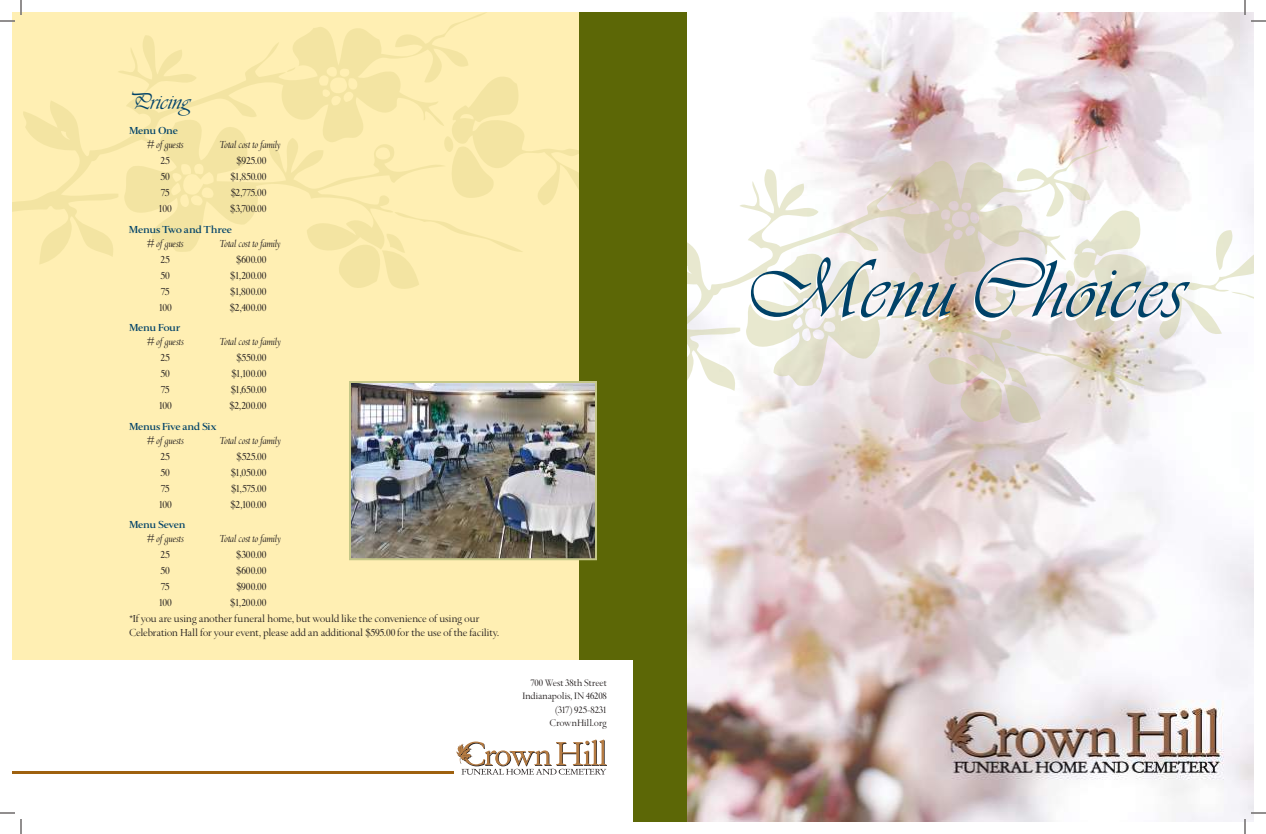
<style>
.page{position:relative;width:1266px;height:834px;background:#fff}
.page>*{position:absolute;margin:0;border:0;box-sizing:border-box;transform-origin:0 0}
.t1{font:86px "Vivaldi Std";letter-spacing:-.02em;color:#004268}
.t2{font:24px "Vivaldi Std";letter-spacing:-.03em;color:#004268}
.t3{font:12px/16px "Spectrum MT Std";letter-spacing:-.02em;color:#241f1f}
.t4{font:italic 12px "Spectrum MT Std";letter-spacing:-.03em;color:#241f1f}
.t5{font:600 12px "Spectrum MT Std";letter-spacing:-.03em;color:#004268}
.t6{font:11px/13.2px "Spectrum MT Std";letter-spacing:-.02em;color:#241f1f;text-align:right}
</style>
<div class="page">
<div style="left:12px;top:12px;width:633px;height:648px;background:#ffefb3"></div>
<svg style="left:456px;top:740px;width:151px;height:35px"></svg>
<hr style="left:12px;top:771px;width:442px;height:3px;background:#9e610f">
<img style="left:687px;top:12px;width:567px;height:810px">
<svg style="left:687px;top:146px;width:422px;height:253px"></svg>
<svg style="left:909px;top:201px;width:9px;height:5px"></svg>
<svg style="left:746px;top:251px;width:322px;height:143px"></svg>
<svg style="left:1064px;top:204px;width:190px;height:135px"></svg>
<svg style="left:957px;top:346px;width:188px;height:77px;background:#dfd5cc"></svg>
<div style="left:633px;top:12px;width:54px;height:810px;background:#5c6706"></div>
<svg style="left:12px;top:13px;width:473px;height:251px"></svg>
<svg style="left:287px;top:67px;width:9px;height:5px"></svg>
<svg style="left:124px;top:117px;width:322px;height:143px"></svg>
<svg style="left:442px;top:70px;width:137px;height:135px"></svg>
<svg style="left:335px;top:212px;width:187px;height:77px"></svg>
<div style="left:579px;top:12px;width:54px;height:648px;background:#5c6706"></div>
<img style="left:352px;top:384px;width:242px;height:173px">
<div style="left:349px;top:381px;width:248px;height:179px;border:2px solid #c5c788"></div>
<svg style="left:0;top:0;width:22px;height:22px"></svg>
<svg style="left:0;top:812px;width:22px;height:22px"></svg>
<svg style="left:1244px;top:0;width:22px;height:22px"></svg>
<svg style="left:1244px;top:812px;width:22px;height:22px"></svg>
<h2 class="t2" style="left:129px;top:88px;width:63px">Pricing</h2>
<p class="t5" style="left:129px;top:124px;width:50px">Menu One</p>
<p class="t4" style="left:147px;top:138px;width:39px"># of guests</p>
<p class="t4" style="left:219px;top:138px;width:63px">Total cost to family</p>
<p class="t3" style="left:160px;top:153px;width:11px">25</p>
<p class="t3" style="left:236px;top:153px;width:32px">$925.00</p>
<p class="t3" style="left:160px;top:169px;width:11px">50</p>
<p class="t3" style="left:230px;top:169px;width:38px">$1,850.00</p>
<p class="t3" style="left:161px;top:185px;width:10px">75</p>
<p class="t3" style="left:230px;top:185px;width:38px">$2,775.00</p>
<p class="t3" style="left:158px;top:201px;width:15px">100</p>
<p class="t3" style="left:230px;top:201px;width:38px">$3,700.00</p>
<p class="t5" style="left:129px;top:223px;width:105px">Menus Two and Three</p>
<p class="t4" style="left:146px;top:237px;width:39px"># of guests</p>
<p class="t4" style="left:219px;top:237px;width:63px">Total cost to family</p>
<p class="t3" style="left:161px;top:251px;width:11px">25</p>
<p class="t3" style="left:236px;top:251px;width:32px">$600.00</p>
<p class="t3" style="left:160px;top:267px;width:11px">50</p>
<p class="t3" style="left:230px;top:267px;width:38px">$1,200.00</p>
<p class="t3" style="left:161px;top:283px;width:10px">75</p>
<p class="t3" style="left:230px;top:283px;width:38px">$1,800.00</p>
<p class="t3" style="left:158px;top:299px;width:15px">100</p>
<p class="t3" style="left:230px;top:299px;width:39px">$2,400.00</p>
<p class="t5" style="left:129px;top:321px;width:53px">Menu Four</p>
<p class="t4" style="left:147px;top:335px;width:39px"># of guests</p>
<p class="t4" style="left:219px;top:335px;width:63px">Total cost to family</p>
<p class="t3" style="left:161px;top:350px;width:11px">25</p>
<p class="t3" style="left:236px;top:350px;width:32px">$550.00</p>
<p class="t3" style="left:160px;top:366px;width:11px">50</p>
<p class="t3" style="left:231px;top:366px;width:37px">$1,100.00</p>
<p class="t3" style="left:161px;top:382px;width:10px">75</p>
<p class="t3" style="left:230px;top:382px;width:38px">$1,650.00</p>
<p class="t3" style="left:158px;top:398px;width:15px">100</p>
<p class="t3" style="left:229px;top:398px;width:39px">$2,200.00</p>
<p class="t5" style="left:129px;top:420px;width:89px">Menus Five and Six</p>
<p class="t4" style="left:147px;top:434px;width:39px"># of guests</p>
<p class="t4" style="left:219px;top:434px;width:63px">Total cost to family</p>
<p class="t3" style="left:161px;top:448px;width:11px">25</p>
<p class="t3" style="left:236px;top:448px;width:32px">$525.00</p>
<p class="t3" style="left:160px;top:464px;width:11px">50</p>
<p class="t3" style="left:230px;top:464px;width:38px">$1,050.00</p>
<p class="t3" style="left:161px;top:480px;width:10px">75</p>
<p class="t3" style="left:231px;top:480px;width:37px">$1,575.00</p>
<p class="t3" style="left:158px;top:496px;width:15px">100</p>
<p class="t3" style="left:230px;top:496px;width:38px">$2,100.00</p>
<p class="t5" style="left:129px;top:518px;width:58px">Menu Seven</p>
<p class="t4" style="left:147px;top:532px;width:39px"># of guests</p>
<p class="t4" style="left:219px;top:532px;width:63px">Total cost to family</p>
<p class="t3" style="left:161px;top:547px;width:11px">25</p>
<p class="t3" style="left:236px;top:547px;width:32px">$300.00</p>
<p class="t3" style="left:160px;top:563px;width:11px">50</p>
<p class="t3" style="left:236px;top:563px;width:32px">$600.00</p>
<p class="t3" style="left:161px;top:579px;width:10px">75</p>
<p class="t3" style="left:236px;top:579px;width:32px">$900.00</p>
<p class="t3" style="left:158px;top:595px;width:15px">100</p>
<p class="t3" style="left:129px;top:595px;width:352px;text-indent:101px">$1,200.00<br>*If you are using another funeral home, but would like the convenience of using our</p>
<p class="t3" style="left:129px;top:625px;width:372px">Celebration Hall for your event, please add an additional $595.00 for the use of the facility.</p>
<p class="t6" style="left:522px;top:677px;width:86px">700 West 38th Street<br>Indianapolis, IN 46208 (317) 925-8231<br>CrownHill.org</p>
<h1 class="t1" style="left:745px;top:243px;width:443px">Menu Choices</h1>
</div>
